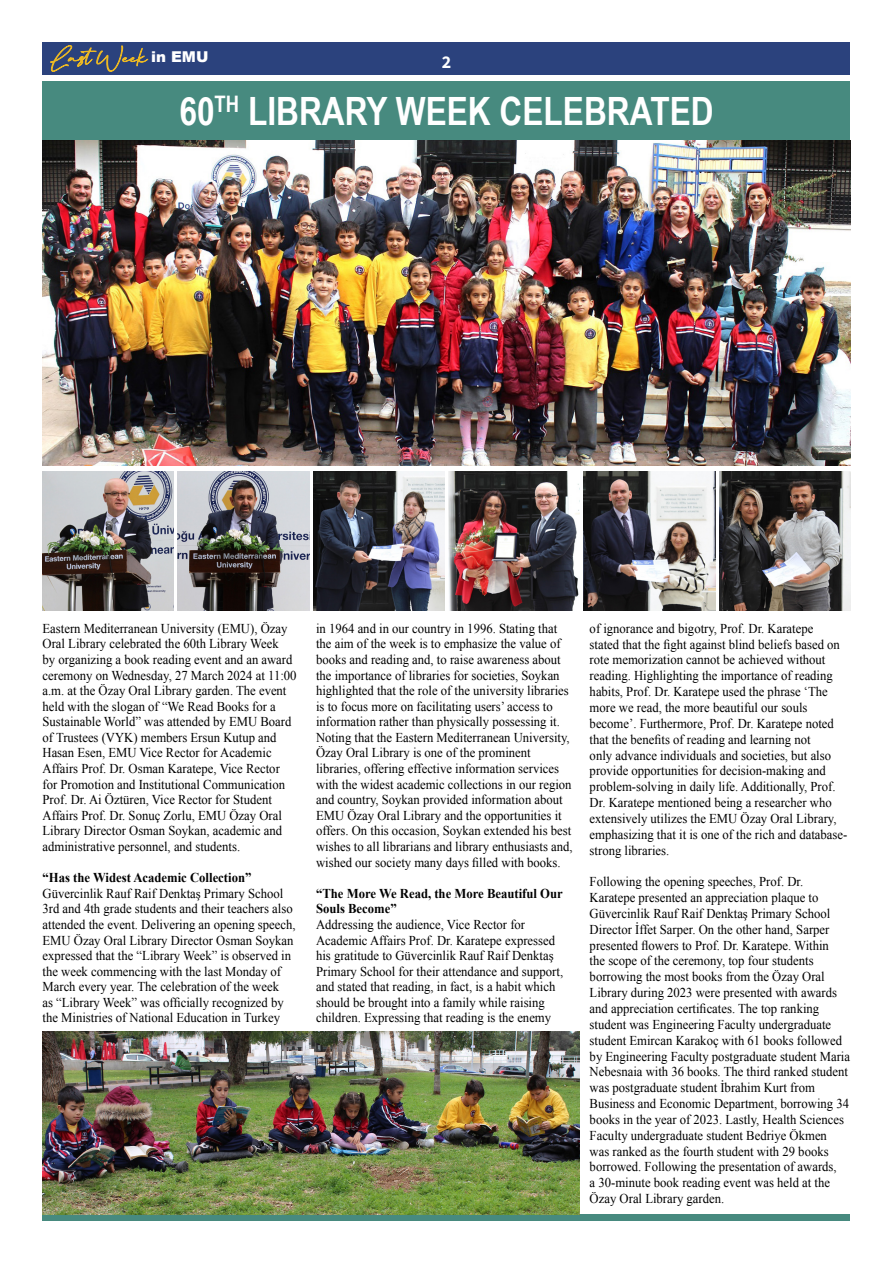
<style>
.page{position:relative;width:893px;height:1263px;background:#fff}
.page>*{position:absolute;margin:0;border:0;box-sizing:border-box;transform-origin:0 0}
.t1{font:700 39px "Arial Narrow";color:#fff}
.t2{font:700 18px "Source Sans 3";color:#fff}
.t3{font:900 15px "Arial";color:#fff}
.t4{font:13.5px/15.6px "Times New Roman EMU";color:#000;scale:.94 1}
.t5{font:700 13.5px/15.6px "Times New Roman EMU";color:#000;scale:.94 1}
</style>
<div class="page">
<div style="left:43px;top:43px;width:807px;height:32px;background:#2b427d"></div>
<svg style="left:50px;top:45px;width:98px;height:27px"></svg>
<div style="left:43px;top:82px;width:807px;height:59px;background:#478a7f"></div>
<img style="left:43px;top:141px;width:807px;height:325px">
<img style="left:43px;top:471px;width:131px;height:139px">
<img style="left:313px;top:471px;width:131px;height:139px">
<img style="left:584px;top:471px;width:131px;height:139px">
<img style="left:178px;top:471px;width:131px;height:139px">
<img style="left:449px;top:471px;width:131px;height:139px">
<img style="left:719px;top:471px;width:131px;height:139px">
<div style="left:43px;top:1214px;width:807px;height:6px;background:#478a7f"></div>
<img style="left:43px;top:1031px;width:537px;height:183px">
<p class="t3" style="left:151px;top:46px;width:59px">in EMU</p>
<p class="t2" style="left:442px;top:50px;width:11px">2</p>
<p class="t1" style="left:179px;top:82px;width:536px">60<sup>TH</sup> LIBRARY WEEK CELEBRATED</p>
<p class="t4" style="left:43px;top:620px;width:272px">Eastern Mediterranean University (EMU), Özay Oral Library celebrated the 60th Library Week<br>by organizing a book reading event and an award ceremony on Wednesday, 27 March 2024 at 11:00 a.m. at the Özay Oral Library garden. The event held with the slogan of “We Read Books for a Sustainable World” was attended by EMU Board of Trustees (VYK) members Ersun Kutup and Hasan Esen, EMU Vice Rector for Academic Affairs Prof. Dr. Osman Karatepe, Vice Rector for Promotion and Institutional Communication Prof. Dr. Ai Öztüren, Vice Rector for Student Affairs Prof. Dr. Sonuç Zorlu, EMU Özay Oral Library Director Osman Soykan, academic and administrative personnel, and students.</p>
<p class="t5" style="left:43px;top:870px;width:224px">“Has the Widest Academic Collection”</p>
<p class="t4" style="left:43px;top:885px;width:271px">Güvercinlik Rauf Raif Denktaş Primary School 3rd and 4th grade students and their teachers also attended the event. Delivering an opening speech, EMU Özay Oral Library Director Osman Soykan expressed that the “Library Week” is observed in the week commencing with the last Monday of March every year. The celebration of the week<br>as “Library Week” was officially recognized by the Ministries of National Education in Turkey</p>
<p class="t4" style="left:316px;top:620px;width:274px">in 1964 and in our country in 1996. Stating that the aim of the week is to emphasize the value of books and reading and, to raise awareness about the importance of libraries for societies, Soykan highlighted that the role of the university libraries is to focus more on facilitating users’ access to information rather than physically possessing it.<br>Noting that the Eastern Mediterranean University, Özay Oral Library is one of the prominent libraries, offering effective information services with the widest academic collections in our region and country, Soykan provided information about EMU Özay Oral Library and the opportunities it offers. On this occasion, Soykan extended his best wishes to all librarians and library enthusiasts and, wished our society many days filled with books.</p>
<p class="t5" style="left:316px;top:885px;width:264px">“The More We Read, the More Beautiful Our<br>Souls Become”</p>
<p class="t4" style="left:316px;top:916px;width:264px">Addressing the audience, Vice Rector for Academic Affairs Prof. Dr. Karatepe expressed his gratitude to Güvercinlik Rauf Raif Denktaş Primary School for their attendance and support, and stated that reading, in fact, is a habit which should be brought into a family while raising children. Expressing that reading is the enemy</p>
<p class="t4" style="left:590px;top:620px;width:276px">of ignorance and bigotry, Prof. Dr. Karatepe<br>stated that the fight against blind beliefs based on rote memorization cannot be achieved without reading. Highlighting the importance of reading habits, Prof. Dr. Karatepe used the phrase ‘The more we read, the more beautiful our souls become’. Furthermore, Prof. Dr. Karatepe noted that the benefits of reading and learning not<br>only advance individuals and societies, but also provide opportunities for decision-making and problem-solving in daily life. Additionally, Prof.<br>Dr. Karatepe mentioned being a researcher who extensively utilizes the EMU Özay Oral Library, emphasizing that it is one of the rich and database&shy;strong libraries.</p>
<p class="t4" style="left:590px;top:873px;width:279px">Following the opening speeches, Prof. Dr.<br>Karatepe presented an appreciation plaque to Güvercinlik Rauf Raif Denktaş Primary School Director İffet Sarper. On the other hand, Sarper presented flowers to Prof. Dr. Karatepe. Within<br>the scope of the ceremony, top four students borrowing the most books from the Özay Oral Library during 2023 were presented with awards and appreciation certificates. The top ranking student was Engineering Faculty undergraduate student Emircan Karakoç with 61 books followed by Engineering Faculty postgraduate student Maria Nebesnaia with 36 books. The third ranked student was postgraduate student İbrahim Kurt from Business and Economic Department, borrowing 34 books in the year of 2023. Lastly, Health Sciences Faculty undergraduate student Bedriye Ökmen<br>was ranked as the fourth student with 29 books borrowed. Following the presentation of awards,<br>a 30-minute book reading event was held at the Özay Oral Library garden.</p>
</div>
